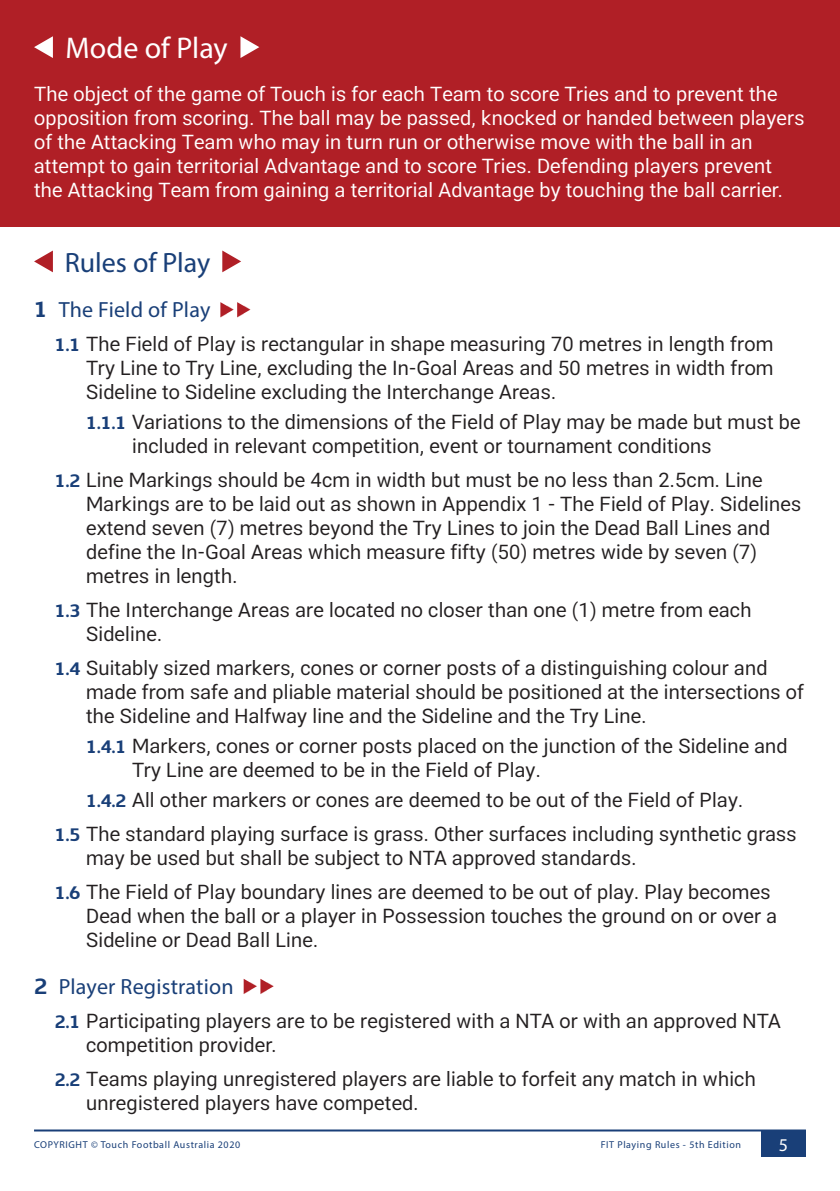
<style>
.page{position:relative;width:840px;height:1191px;background:#fff}
.page>*{position:absolute;margin:0;border:0;box-sizing:border-box;transform-origin:0 0}
.t1{font:30px "Myriad Pro";color:#fff}
.t2{font:28px "Myriad Pro";color:#193f78}
.t3{font:22px "Myriad Pro";letter-spacing:.01em;color:#193f78}
.t4{font:20px/24px "RL2";letter-spacing:.01em;color:#231f20}
.t5{font:20px/24px "RL2";letter-spacing:.01em;color:#fff}
.t6{font:18px "Myriad Pro";color:#fff}
.t7{font:10px "Myriad Pro";letter-spacing:.06em;color:#193f78}
.s1{font-family:"RL Font";font-weight:700}
.s2{font-family:"RL Font";font-weight:700;font-size:18px;color:#193f78}
</style>
<div class="page">
<div style="left:0;top:0;width:839px;height:227px;background:#b01f26"></div>
<svg style="left:34px;top:250px;width:19px;height:22px"></svg>
<svg style="left:222px;top:250px;width:19px;height:22px"></svg>
<svg style="left:34px;top:36px;width:19px;height:22px"></svg>
<svg style="left:240px;top:36px;width:19px;height:22px"></svg>
<svg style="left:220px;top:302px;width:30px;height:15px"></svg>
<svg style="left:243px;top:979px;width:30px;height:15px"></svg>
<hr style="left:34px;top:1129px;width:771px;height:2px;background:#193f78">
<div style="left:760px;top:1130px;width:45px;height:27px;background:#193f78"></div>
<p class="t1" style="left:66px;top:29px;width:163px">Mode of Play</p>
<p class="t5" style="left:34px;top:81px;width:771px">The object of the game of Touch is for each Team to score Tries and to prevent the opposition from scoring. The ball may be passed, knocked or handed between players</p>
<p class="t5" style="left:34px;top:129px;width:739px">of the Attacking Team who may in turn run or otherwise move with the ball in an attempt to gain territorial Advantage and to score Tries. Defending players prevent</p>
<p class="t5" style="left:34px;top:177px;width:750px">the Attacking Team from gaining a territorial Advantage by touching the ball carrier.</p>
<p class="t2" style="left:65px;top:246px;width:147px">Rules of Play</p>
<p class="t3" style="left:34px;top:296px;width:178px"><span class="s1">1</span> The Field of Play</p>
<p class="t4" style="left:86px;top:331px;width:688px;text-align:justify;text-indent:-31px"><span class="s2">1.1</span> The Field of Play is rectangular in shape measuring 70 metres in length from Try Line to Try Line, excluding the In-Goal Areas and 50 metres in width from Sideline to Sideline excluding the Interchange Areas.</p>
<p class="t4" style="left:132px;top:409px;width:669px;text-indent:-46px"><span class="s2">1.1.1</span> Variations to the dimensions of the Field of Play may be made but must be included in relevant competition, event or tournament conditions</p>
<p class="t4" style="left:86px;top:467px;width:716px;text-indent:-31px"><span class="s2">1.2</span> Line Markings should be 4cm in width but must be no less than 2.5cm. Line Markings are to be laid out as shown in Appendix 1 - The Field of Play. Sidelines extend seven (7) metres beyond the Try Lines to join the Dead Ball Lines and define the In-Goal Areas which measure fifty (50) metres wide by seven (7) metres in length.</p>
<p class="t4" style="left:86px;top:597px;width:666px;text-indent:-31px"><span class="s2">1.3</span> The Interchange Areas are located no closer than one (1) metre from each<br>Sideline.</p>
<p class="t4" style="left:86px;top:655px;width:719px;text-indent:-31px"><span class="s2">1.4</span> Suitably sized markers, cones or corner posts of a distinguishing colour and made from safe and pliable material should be positioned at the intersections of the Sideline and Halfway line and the Sideline and the Try Line.</p>
<p class="t4" style="left:132px;top:733px;width:656px;text-indent:-46px"><span class="s2">1.4.1</span> Markers, cones or corner posts placed on the junction of the Sideline and<br>Try Line are deemed to be in the Field of Play.</p>
<p class="t4" style="left:86px;top:787px;width:658px"><span class="s2">1.4.2</span> All other markers or cones are deemed to be out of the Field of Play.</p>
<p class="t4" style="left:86px;top:821px;width:711px;text-indent:-31px"><span class="s2">1.5</span> The standard playing surface is grass. Other surfaces including synthetic grass may be used but shall be subject to NTA approved standards.</p>
<p class="t4" style="left:86px;top:879px;width:692px;text-indent:-31px"><span class="s2">1.6</span> The Field of Play boundary lines are deemed to be out of play. Play becomes<br>Dead when the ball or a player in Possession touches the ground on or over a<br>Sideline or Dead Ball Line.</p>
<p class="t3" style="left:34px;top:973px;width:201px"><span class="s1">2</span> Player Registration</p>
<p class="t4" style="left:86px;top:1008px;width:695px;text-indent:-31px"><span class="s2">2.1</span> Participating players are to be registered with a NTA or with an approved NTA competition provider.</p>
<p class="t4" style="left:86px;top:1066px;width:670px;text-indent:-31px"><span class="s2">2.2</span> Teams playing unregistered players are liable to forfeit any match in which unregistered players have competed.</p>
<p class="t7" style="left:34px;top:1139px;width:207px">COPYRIGHT © Touch Football Australia 2020</p>
<p class="t7" style="left:600px;top:1139px;width:142px">FIT Playing Rules - 5th Edition</p>
<p class="t6" style="left:778px;top:1133px;width:11px">5</p>
</div>
